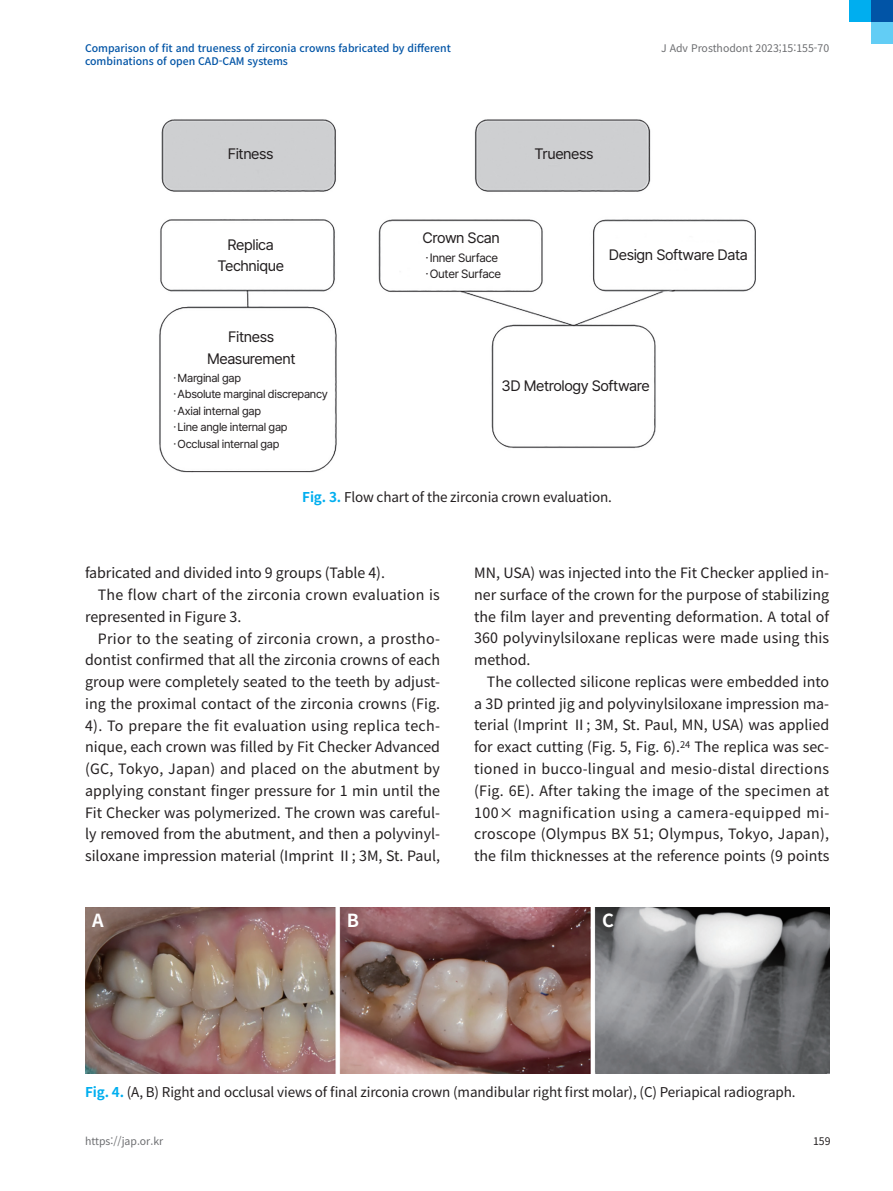
<style>
.page{position:relative;width:893px;height:1191px;background:#fff}
.page>*{position:absolute;margin:0;border:0;box-sizing:border-box;transform-origin:0 0}
.t1{font:700 18px "Noto Sans CJ Kkr";color:#fff}
.t2{font:15px/21.5px "Pretendard";letter-spacing:-.025em;color:#231f20;text-align:center}
.t3{font:14.25px/21.8px "Noto Sans CJ Kkr";color:#231f20;text-align:justify}
.t4{font:14.25px "Noto Sans CJ Kkr";letter-spacing:.02em;color:#231f20}
.t5{font:14.25px "Noto Sans CJ Kkr";letter-spacing:.025em;color:#231f20}
.t6{font:13.5px "Noto Sans CJ Kkr";letter-spacing:-.01em;color:#231f20}
.t7{font:12px/16.5px "Pretendard";letter-spacing:-.025em;color:#231f20}
.t8{font:11.55px/16.5px "Pretendard";letter-spacing:-.025em;color:#231f20}
.t9{font:500 10.5px "Noto Sans CJ Kkr";color:#0154a6}
.t10{font:10.5px "Noto Sans CJ Kkr";color:#6c6d70}
.t11{font:10.5px "Noto Sans CJ Kkr";color:#231f20}
.s1{font-weight:700;color:#00aeef}
</style>
<div class="page">
<div style="left:871px;top:22px;width:22px;height:22px;background:#62cdf5"></div>
<div style="left:849px;top:0;width:22px;height:22px;background:#00aeef"></div>
<div style="left:871px;top:0;width:22px;height:22px;background:#0154a6"></div>
<img style="left:159px;top:119px;width:596px;height:353px">
<img style="left:85px;top:907px;width:744px;height:166px">
<p class="t9" style="left:85px;top:42px;width:367px">Comparison of fit and trueness of zirconia crowns fabricated by different</p>
<p class="t10" style="left:661px;top:42px;width:170px">J Adv Prosthodont 2023;15:155-70</p>
<p class="t9" style="left:85px;top:55px;width:204px">combinations of open CAD-CAM systems</p>
<p class="t2" style="left:228px;top:143px;width:48px">Fitness</p>
<p class="t2" style="left:535px;top:143px;width:61px">Trueness</p>
<p class="t2" style="left:217px;top:233px;width:68px">Replica<br>Technique</p>
<p class="t2" style="left:422px;top:227px;width:79px">Crown Scan</p>
<p class="t7" style="left:421px;top:249px;width:81px">·Inner Surface ·Outer Surface</p>
<p class="t2" style="left:609px;top:244px;width:140px">Design Software Data</p>
<p class="t2" style="left:207px;top:326px;width:90px">Fitness<br>Measurement</p>
<p class="t8" style="left:169px;top:369px;width:160px">·Marginal gap<br>·Absolute marginal discrepancy ·Axial internal gap<br>·Line angle internal gap ·Occlusal internal gap</p>
<p class="t2" style="left:501px;top:374px;width:150px">3D Metrology Software</p>
<p class="t6" style="left:302px;top:489px;width:311px"><span class="s1">Fig. 3.</span> Flow chart of the zirconia crown evaluation.</p>
<p class="t3" style="left:85px;top:562px;width:301px">fabricated and divided into 9 groups (Table 4).</p>
<p class="t3" style="left:98px;top:584px;width:344px">The flow chart of the zirconia crown evaluation is</p>
<p class="t3" style="left:85px;top:606px;width:158px">represented in Figure 3.</p>
<p class="t5" style="left:98px;top:630px;width:344px">Prior to the seating of zirconia crown, a prostho-</p>
<p class="t3" style="left:85px;top:649px;width:357px">dontist confirmed that all the zirconia crowns of each</p>
<p class="t3" style="left:85px;top:671px;width:357px">group were completely seated to the teeth by adjust-</p>
<p class="t3" style="left:85px;top:693px;width:357px">ing the proximal contact of the zirconia crowns (Fig.</p>
<p class="t4" style="left:85px;top:717px;width:356px">4). To prepare the fit evaluation using replica tech-</p>
<p class="t3" style="left:85px;top:736px;width:357px">nique, each crown was filled by Fit Checker Advanced</p>
<p class="t4" style="left:85px;top:761px;width:356px">(GC, Tokyo, Japan) and placed on the abutment by</p>
<p class="t3" style="left:85px;top:780px;width:357px">applying constant finger pressure for 1 min until the</p>
<p class="t3" style="left:85px;top:801px;width:357px">Fit Checker was polymerized. The crown was careful-</p>
<p class="t3" style="left:85px;top:823px;width:357px">ly removed from the abutment, and then a polyvinyl-</p>
<p class="t3" style="left:85px;top:845px;width:357px">siloxane impression material (Imprint Ⅱ; 3M, St. Paul,</p>
<p class="t3" style="left:474px;top:562px;width:357px">MN, USA) was injected into the Fit Checker applied in&shy;ner surface of the crown for the purpose of stabilizing the film layer and preventing deformation. A total of 360 polyvinylsiloxane replicas were made using this method.</p>
<p class="t3" style="left:474px;top:671px;width:357px;text-indent:13px">The collected silicone replicas were embedded into a 3D printed jig and polyvinylsiloxane impression ma&shy;terial (Imprint Ⅱ; 3M, St. Paul, MN, USA) was applied for exact cutting (Fig. 5, Fig. 6).<sup>24</sup> The replica was sec&shy;tioned in bucco-lingual and mesio-distal directions (Fig. 6E). After taking the image of the specimen at 100× magnification using a camera-equipped mi&shy;croscope (Olympus BX 51; Olympus, Tokyo, Japan), the film thicknesses at the reference points (9 points</p>
<p class="t1" style="left:92px;top:910px;width:13px">A</p>
<p class="t1" style="left:347px;top:910px;width:14px">B</p>
<p class="t1" style="left:602px;top:910px;width:13px">C</p>
<p class="t6" style="left:85px;top:1084px;width:712px"><span class="s1">Fig. 4.</span> (A, B) Right and occlusal views of final zirconia crown (mandibular right first molar), (C) Periapical radiograph.</p>
<p class="t10" style="left:85px;top:1135px;width:80px">https://jap.or.kr</p>
<p class="t11" style="left:813px;top:1135px;width:19px">159</p>
</div>
